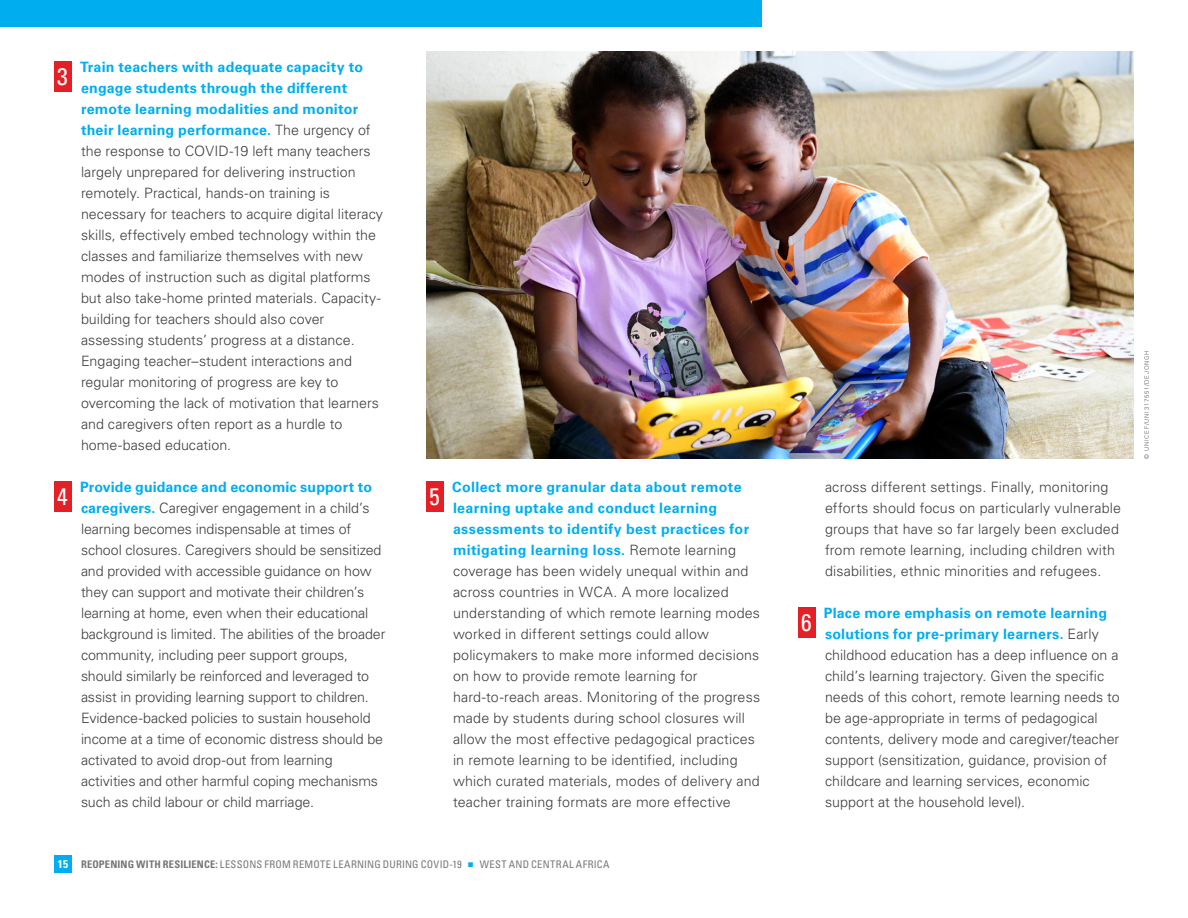
<style>
.page{position:relative;width:1188px;height:918px;background:#fff}
.page>*{position:absolute;margin:0;border:0;box-sizing:border-box;transform-origin:0 0}
.t1{font:condensed 24px "Univers LT Std";color:#fff}
.Text{font:300 14.25px/21px "Univers LT Pro 45";color:#3e3e3f}
.t2{font:condensed 10.5px "Univers LT Std";letter-spacing:.025em;color:#76787b}
.Photo_Credit{font:300 6px "Univers LT Pro 45";letter-spacing:.13em;color:#57585a}
.s1{font-family:"Univers LT Pro 65";font-weight:700;color:#00aeef}
.s2{font-weight:700;font-size:11.25px;color:#fff}
.s3{font-weight:700}
.s4{color:#00aeef}
</style>
<div class="page">
<div style="left:54px;top:855px;width:18px;height:18px;background:#00aeef"></div>
<div style="left:0;top:0;width:762px;height:27px;background:#00aeef"></div>
<div style="left:54px;top:61px;width:17px;height:31px;background:#e41f25"></div>
<div style="left:54px;top:481px;width:17px;height:31px;background:#e41f25"></div>
<div style="left:426px;top:481px;width:17px;height:31px;background:#e41f25"></div>
<div style="left:798px;top:607px;width:17px;height:31px;background:#e41f25"></div>
<img style="left:426px;top:51px;width:708px;height:408px">
<p class="t1" style="left:57px;top:61px;width:12px">3</p>
<p class="Text" style="left:80px;top:56px;width:305px"><span class="s1">Train teachers with adequate capacity to engage students through the different remote learning modalities and monitor their learning performance.</span> The urgency of the response to COVID-19 left many teachers largely unprepared for delivering instruction remotely. Practical, hands-on training is necessary for teachers to acquire digital literacy skills, effectively embed technology within the classes and familiarize themselves with new modes of instruction such as digital platforms but also take-home printed materials. Capacity&shy;building for teachers should also cover assessing students’ progress at a distance.<br>Engaging teacher–student interactions and regular monitoring of progress are key to overcoming the lack of motivation that learners and caregivers often report as a hurdle to home-based education.</p>
<p class="t1" style="left:57px;top:481px;width:12px">4</p>
<p class="Text" style="left:80px;top:476px;width:307px"><span class="s1">Provide guidance and economic support to caregivers.</span> Caregiver engagement in a child’s learning becomes indispensable at times of school closures. Caregivers should be sensitized and provided with accessible guidance on how they can support and motivate their children’s learning at home, even when their educational background is limited. The abilities of the broader community, including peer support groups, should similarly be reinforced and leveraged to assist in providing learning support to children.<br>Evidence-backed policies to sustain household income at a time of economic distress should be activated to avoid drop-out from learning activities and other harmful coping mechanisms such as child labour or child marriage.</p>
<p class="t1" style="left:429px;top:481px;width:12px">5</p>
<p class="Text" style="left:452px;top:476px;width:309px"><span class="s1">Collect more granular data about remote learning uptake and conduct learning assessments to identify best practices for mitigating learning loss.</span> Remote learning coverage has been widely unequal within and across countries in WCA. A more localized understanding of which remote learning modes worked in different settings could allow policymakers to make more informed decisions on how to provide remote learning for hard-to-reach areas. Monitoring of the progress made by students during school closures will allow the most effective pedagogical practices in remote learning to be identified, including which curated materials, modes of delivery and teacher training formats are more effective</p>
<p class="Text" style="left:825px;top:476px;width:298px">across different settings. Finally, monitoring efforts should focus on particularly vulnerable groups that have so far largely been excluded from remote learning, including children with disabilities, ethnic minorities and refugees.</p>
<p class="t1" style="left:801px;top:607px;width:12px">6</p>
<p class="Text" style="left:824px;top:602px;width:297px"><span class="s1">Place more emphasis on remote learning solutions for pre-primary learners.</span> Early childhood education has a deep influence on a child’s learning trajectory. Given the specific needs of this cohort, remote learning needs to be age-appropriate in terms of pedagogical contents, delivery mode and caregiver/teacher support (sensitization, guidance, provision of childcare and learning services, economic support at the household level).</p>
<p class="t2" style="left:58px;top:857px;width:553px"><span class="s2">15</span> <span class="s3">REOPENING WITH RESILIENCE:</span> LESSONS FROM REMOTE LEARNING DURING COVID-19 <span class="s4">■</span> WEST AND CENTRAL AFRICA</p>
<p class="Photo_Credit" style="left:1143px;top:459px;width:110px;rotate:-90deg">© UNICEF/UNI317551/DEJONGH</p>
</div>
